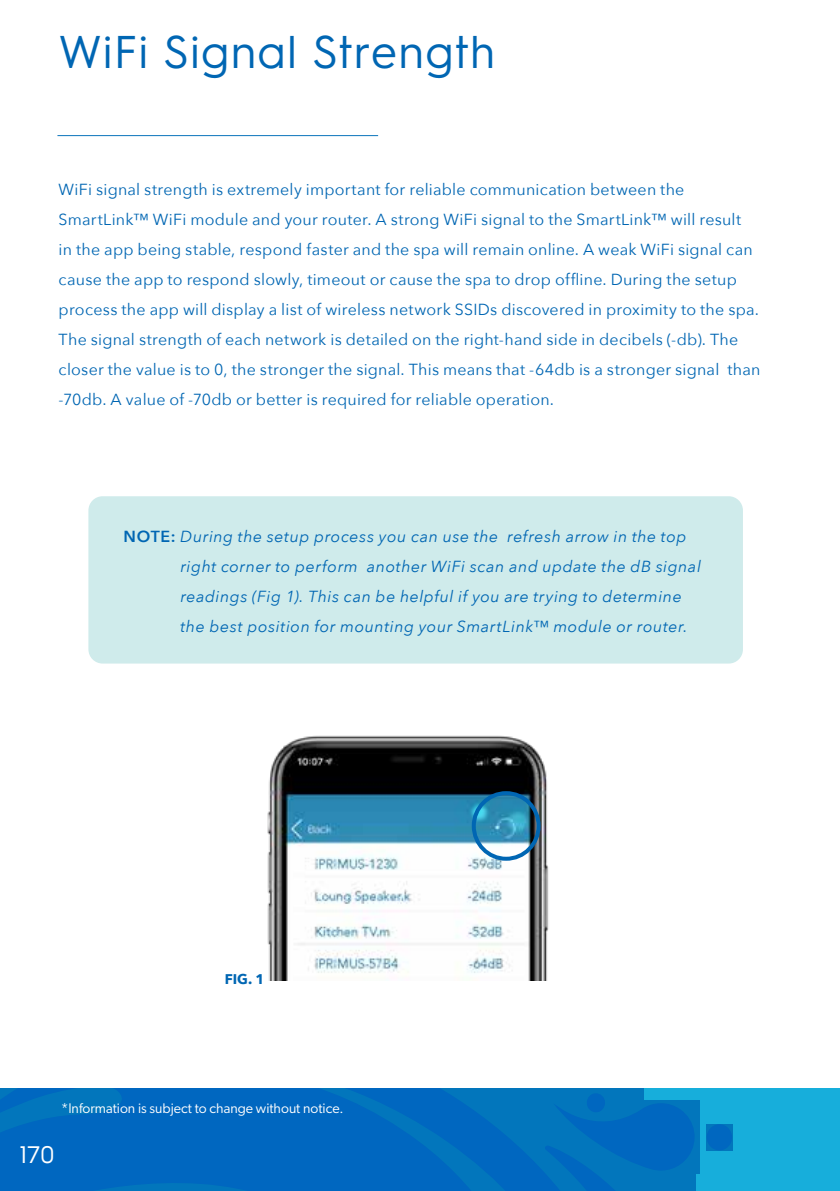
<style>
.page{position:relative;width:840px;height:1191px;background:#fff}
.page>*{position:absolute;margin:0;border:0;box-sizing:border-box;transform-origin:0 0}
.t1{font:46px "Hurme Geometric Sans 3";letter-spacing:.015em;color:#0066b3}
.t2{font:24px "Hurme Geometric Sans 3";color:#fff}
.t3{font:16px/30px "Avenir Next";letter-spacing:.015em;color:#0066b3}
.t4{font:italic 16px/30px "Avenir Next";letter-spacing:.035em;color:#0066b3}
.t5{font:14px "Gibson";color:#fff}
.t6{font:700 14px "Avenir Next";color:#0066b3}
.s1{font-weight:600;font-style:normal}
.s2{font-style:normal}
</style>
<div class="page">
<div style="left:0;top:1089px;width:839px;height:102px;background:#17aedb"></div>
<hr style="left:57px;top:135px;width:321px;height:1px;background:#0b74bb">
<svg style="left:0;top:1089px;width:643px;height:102px;background:#0069bf"></svg>
<div style="left:706px;top:1124px;width:25px;height:26px;background:#0067c0;border-radius:50%"></div>
<svg style="left:543px;top:1092px;width:155px;height:99px;background:#0171be"></svg>
<div style="left:88px;top:496px;width:654px;height:167px;background:#cfebeb;border-radius:14px"></div>
<img style="left:267px;top:735px;width:282px;height:245px">
<div style="left:471px;top:791px;width:69px;height:69px;border:4px solid #0066b3;border-radius:50%"></div>
<h1 class="t1" style="left:59px;top:20px;width:438px">WiFi Signal Strength</h1>
<p class="t3" style="left:59px;top:174px;width:702px">WiFi signal strength is extremely important for reliable communication between the SmartLink™ WiFi module and your router. A strong WiFi signal to the SmartLink™ will result<br>in the app being stable, respond faster and the spa will remain online. A weak WiFi signal can cause the app to respond slowly, timeout or cause the spa to drop offline. During the setup process the app will display a list of wireless network SSIDs discovered in proximity to the spa.<br>The signal strength of each network is detailed on the right-hand side in decibels (-db). The closer the value is to 0, the stronger the signal. This means that -64db is a stronger signal than -70db. A value of -70db or better is required for reliable operation.</p>
<p class="t4" style="left:180px;top:521px;width:522px;text-indent:-57px"><span class="s1">NOTE:</span> During the setup process you can use the refresh arrow in the top right corner to perform another WiFi scan and update the dB signal readings (Fig 1). This can be helpful if you are trying to determine the best position for mounting your SmartLink<span class="s2">™</span> module or router.</p>
<p class="t6" style="left:225px;top:966px;width:41px">FIG. 1</p>
<p class="t5" style="left:61px;top:1099px;width:284px">*Information is subject to change without notice.</p>
<h2 class="t2" style="left:20px;top:1137px;width:36px">170</h2>
</div>
